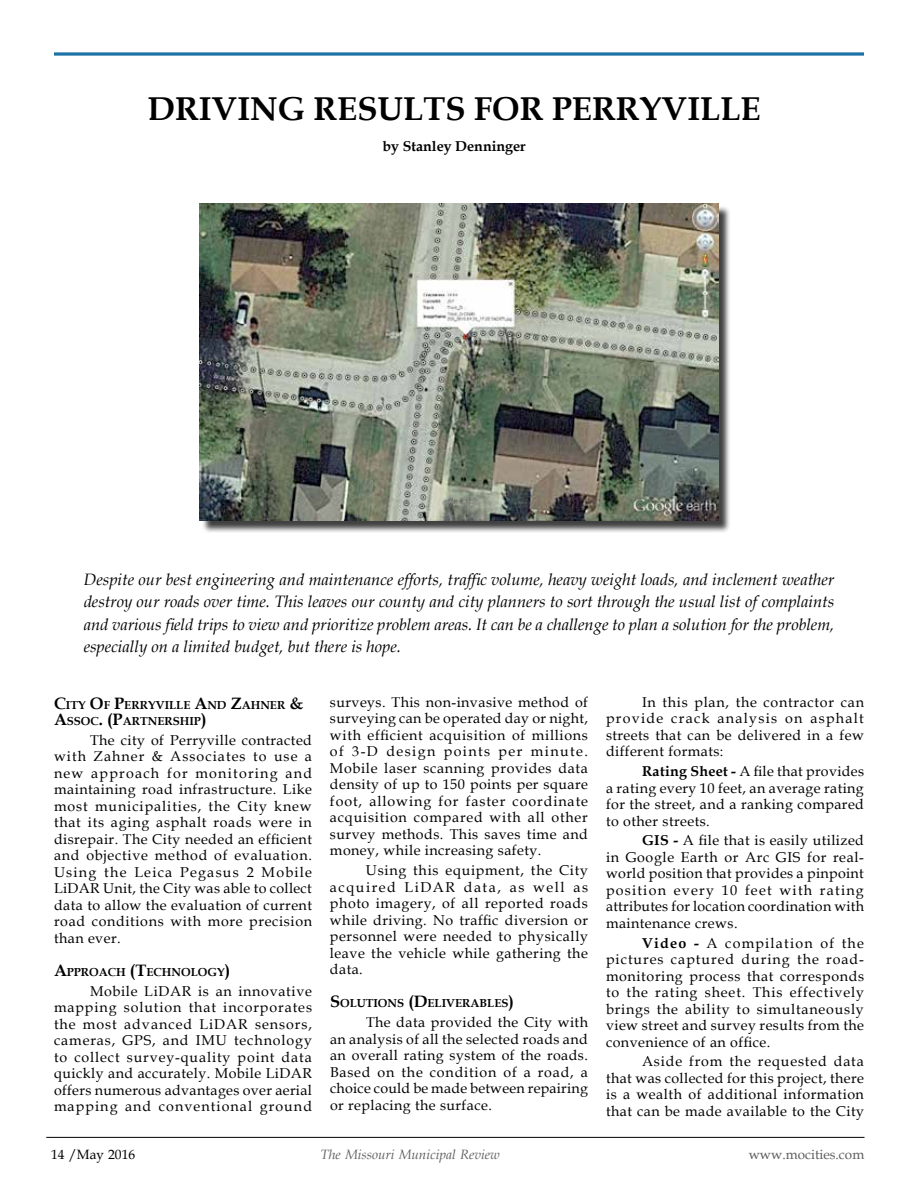
<style>
.page{position:relative;width:918px;height:1188px;background:#fff}
.page>*{position:absolute;margin:0;border:0;box-sizing:border-box;transform-origin:0 0}
.t1{font:700 33px "Book Antiqua";color:#000}
.t2{font:italic 16.5px/22.5px "Book Antiqua";color:#000;text-align:justify}
.t3{font:14.25px/16.5px "Book Antiqua";letter-spacing:.03em;color:#000;text-align:justify}
.t4{font:700 14.25px "Book Antiqua";color:#000}
.t5{font:italic 13.5px "Book Antiqua";color:#5e5e5f}
.t6{font:13.5px "Book Antiqua";color:#5e5e5f}
.t7{font:13.5px "Book Antiqua";color:#000}
.t8{font:700 11.55px/16.5px "Book Antiqua";color:#000}
.s1{font-size:16.5px}
.s2{font-weight:700}
</style>
<div class="page">
<hr style="left:46px;top:1137px;width:819px;height:1px;background:#000">
<div style="left:202px;top:205px;width:529px;height:328px;background:#000;opacity:.75"></div>
<img style="left:200px;top:204px;width:518px;height:317px">
<svg style="left:54px;top:52px;width:810px;height:4px;background:#468bb6"></svg>
<h1 class="t1" style="left:148px;top:86px;width:615px">DRIVING RESULTS FOR PERRYVILLE</h1>
<p class="t4" style="left:383px;top:136px;width:145px">by Stanley Denninger</p>
<p class="t2" style="left:84px;top:567px;width:752px">Despite our best engineering and maintenance efforts, traffic volume, heavy weight loads, and inclement weather destroy our roads over time. This leaves our county and city planners to sort through the usual list of complaints and various field trips to view and prioritize problem areas. It can be a challenge to plan a solution for the problem, especially on a limited budget, but there is hope.</p>
<p class="t8" style="left:54px;top:696px;width:251px"><span class="s1">C</span>ITY <span class="s1">O</span>F <span class="s1">P</span>ERRYVILLE <span class="s1">A</span>ND <span class="s1">Z</span>AHNER <span class="s1">&amp;<br>A</span>SSOC<span class="s1">. (P</span>ARTNERSHIP<span class="s1">)</span></p>
<p class="t3" style="left:54px;top:731px;width:260px;text-indent:36px">The city of Perryville contracted with Zahner &amp; Associates to use a new approach for monitoring and maintaining road infrastructure. Like most municipalities, the City knew that its aging asphalt roads were in disrepair. The City needed an efficient and objective method of evaluation.<br>Using the Leica Pegasus 2 Mobile LiDAR Unit, the City was able to collect data to allow the evaluation of current road conditions with more precision than ever.</p>
<p class="t8" style="left:54px;top:964px;width:178px"><span class="s1">A</span>PPROACH <span class="s1">(T</span>ECHNOLOGY<span class="s1">)</span></p>
<p class="t3" style="left:54px;top:982px;width:260px;text-indent:36px">Mobile LiDAR is an innovative mapping solution that incorporates the most advanced LiDAR sensors, cameras, GPS, and IMU technology to collect survey-quality point data quickly and accurately. Mobile LiDAR offers numerous advantages over aerial mapping and conventional ground</p>
<p class="t3" style="left:330px;top:694px;width:260px">surveys. This non-invasive method of surveying can be operated day or night, with efficient acquisition of millions of 3-D design points per minute.<br>Mobile laser scanning provides data density of up to 150 points per square foot, allowing for faster coordinate acquisition compared with all other survey methods. This saves time and money, while increasing safety.</p>
<p class="t3" style="left:330px;top:862px;width:260px;text-indent:36px">Using this equipment, the City acquired LiDAR data, as well as photo imagery, of all reported roads while driving. No traffic diversion or personnel were needed to physically leave the vehicle while gathering the data.</p>
<p class="t8" style="left:330px;top:995px;width:185px"><span class="s1">S</span>OLUTIONS <span class="s1">(D</span>ELIVERABLES<span class="s1">)</span></p>
<p class="t3" style="left:330px;top:1014px;width:260px;text-indent:36px">The data provided the City with an analysis of all the selected roads and an overall rating system of the roads.<br>Based on the condition of a road, a choice could be made between repairing or replacing the surface.</p>
<p class="t3" style="left:606px;top:694px;width:259px;text-indent:36px">In this plan, the contractor can provide crack analysis on asphalt streets that can be delivered in a few different formats:</p>
<p class="t3" style="left:606px;top:763px;width:260px;text-indent:36px"><span class="s2">Rating Sheet -</span> A file that provides a rating every 10 feet, an average rating for the street, and a ranking compared to other streets.</p>
<p class="t3" style="left:606px;top:832px;width:260px;text-indent:36px"><span class="s2">GIS -</span> A file that is easily utilized in Google Earth or Arc GIS for real&shy;world position that provides a pinpoint position every 10 feet with rating attributes for location coordination with maintenance crews.</p>
<p class="t3" style="left:606px;top:934px;width:260px;text-indent:36px"><span class="s2">Video -</span> A compilation of the pictures captured during the road&shy;monitoring process that corresponds to the rating sheet. This effectively brings the ability to simultaneously view street and survey results from the convenience of an office.</p>
<p class="t3" style="left:606px;top:1053px;width:260px;text-indent:36px">Aside from the requested data that was collected for this project, there is a wealth of additional information that can be made available to the City</p>
<p class="t7" style="left:51px;top:1145px;width:86px">14 /May 2016</p>
<p class="t5" style="left:321px;top:1145px;width:181px">The Missouri Municipal Review</p>
<p class="t6" style="left:749px;top:1145px;width:117px">www.mocities.com</p>
</div>
